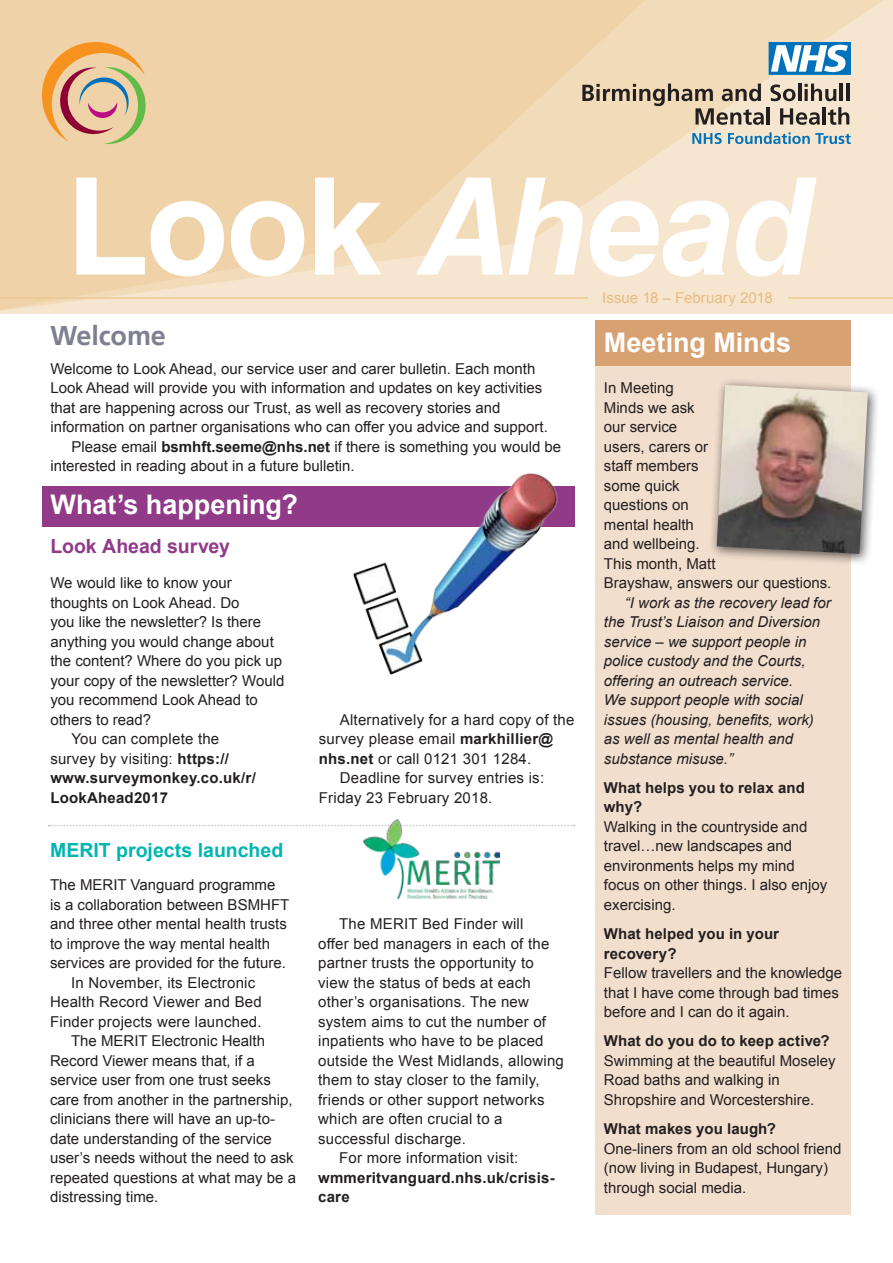
<style>
.page{position:relative;width:893px;height:1263px;background:#fff}
.page>*{position:absolute;margin:0;border:0;box-sizing:border-box;transform-origin:0 0}
.t1{font:700 27px "Arial";letter-spacing:-.005em;color:#fff}
.t2{font:700 27px "Frutiger";letter-spacing:-.005em;color:#7e7f91}
.t3{font:700 19.5px "Arial";color:#00b6b1}
.t4{font:700 19.5px "Arial";color:#903a88}
.t5{font:15px/19.5px "Arial";color:#231f20}
.t6{font:italic 15px/19.5px "Arial";color:#231f20}
.t7{font:700 15px/19.5px "Arial";letter-spacing:.01em;color:#231f20}
.t8{font:15px "Arial";color:#e7bb85}
.s1{font-weight:700}
</style>
<div class="page">
<div style="left:595px;top:365px;width:256px;height:849px;background:#f1decd"></div>
<div style="left:595px;top:320px;width:256px;height:45px;background:#d7a172"></div>
<svg style="left:49px;top:825px;width:525px;height:1px"></svg>
<svg style="left:668px;top:0;width:225px;height:314px;background:#f4e2c8"></svg>
<svg style="left:0;top:0;width:668px;height:314px;background:#f0d6af"></svg>
<hr style="left:788px;top:297px;width:105px;height:2px;background:#ecc892">
<hr style="left:0;top:297px;width:588px;height:2px;background:#ecc892">
<div style="left:42px;top:486px;width:532px;height:40px;background:#903a88"></div>
<svg style="left:42px;top:42px;width:108px;height:103px;background:#ddb787"></svg>
<svg style="left:76px;top:178px;width:741px;height:99px"></svg>
<svg style="left:769px;top:42px;width:82px;height:33px"></svg>
<svg style="left:770px;top:84px;width:25px;height:17px"></svg>
<hr style="left:798px;top:84px;width:3px;height:17px;background:#231f20">
<svg style="left:804px;top:84px;width:32px;height:17px"></svg>
<hr style="left:840px;top:84px;width:3px;height:17px;background:#231f20">
<hr style="left:846px;top:84px;width:3px;height:17px;background:#231f20">
<svg style="left:582px;top:84px;width:182px;height:41px;background:#c2b098"></svg>
<hr style="left:767px;top:107px;width:3px;height:18px;background:#231f20">
<svg style="left:780px;top:108px;width:40px;height:17px"></svg>
<hr style="left:823px;top:107px;width:3px;height:18px;background:#231f20">
<svg style="left:828px;top:107px;width:21px;height:18px"></svg>
<svg style="left:692px;top:133px;width:30px;height:11px"></svg>
<svg style="left:728px;top:132px;width:123px;height:12px"></svg>
<img style="left:363px;top:819px;width:137px;height:80px">
<img style="left:345px;top:473px;width:217px;height:202px">
<div style="left:708px;top:376px;width:171px;height:189px;background:#231f20;opacity:.75"></div>
<img style="left:717px;top:385px;width:151px;height:169px">
<h1 class="t2" style="left:50px;top:319px;width:117px">Welcome</h1>
<p class="t5" style="left:50px;top:359px;width:486px">Welcome to Look Ahead, our service user and carer bulletin. Each month</p>
<p class="t5" style="left:50px;top:378px;width:493px">Look Ahead will provide you with information and updates on key activities</p>
<p class="t5" style="left:50px;top:398px;width:452px">that are happening across our Trust, as well as recovery stories and</p>
<p class="t5" style="left:50px;top:417px;width:499px">information on partner organisations who can offer you advice and support.</p>
<p class="t5" style="left:71px;top:437px;width:491px">Please email <span class="s1">bsmhft.seeme@nhs.net</span> if there is something you would be</p>
<p class="t5" style="left:50px;top:456px;width:306px">interested in reading about in a future bulletin.</p>
<h1 class="t1" style="left:51px;top:486px;width:249px">What’s happening?</h1>
<h2 class="t4" style="left:50px;top:533px;width:181px">Look Ahead survey</h2>
<p class="t5" style="left:50px;top:573px;width:183px">We would like to know your</p>
<p class="t5" style="left:50px;top:593px;width:191px">thoughts on Look Ahead. Do</p>
<p class="t5" style="left:50px;top:612px;width:212px">you like the newsletter? Is there</p>
<p class="t5" style="left:50px;top:632px;width:225px">anything you would change about</p>
<p class="t5" style="left:50px;top:651px;width:233px">the content? Where do you pick up</p>
<p class="t5" style="left:50px;top:671px;width:235px">your copy of the newsletter? Would</p>
<p class="t5" style="left:50px;top:690px;width:209px">you recommend Look Ahead to</p>
<p class="t5" style="left:50px;top:710px;width:102px">others to read?</p>
<p class="t5" style="left:71px;top:729px;width:149px">You can complete the</p>
<p class="t5" style="left:50px;top:749px;width:180px">survey by visiting: <span class="s1">https://</span></p>
<p class="t7" style="left:50px;top:768px;width:207px">www.surveymonkey.co.uk/r/</p>
<p class="t7" style="left:50px;top:788px;width:119px">LookAhead2017</p>
<h2 class="t3" style="left:50px;top:837px;width:235px">MERIT projects launched</h2>
<p class="t5" style="left:50px;top:875px;width:227px">The MERIT Vanguard programme</p>
<p class="t5" style="left:50px;top:895px;width:241px">is a collaboration between BSMHFT</p>
<p class="t5" style="left:50px;top:914px;width:238px">and three other mental health trusts</p>
<p class="t5" style="left:50px;top:934px;width:222px">to improve the way mental health</p>
<p class="t5" style="left:50px;top:953px;width:237px">services are provided for the future.</p>
<p class="t5" style="left:71px;top:973px;width:186px">In November, its Electronic</p>
<p class="t5" style="left:50px;top:992px;width:213px">Health Record Viewer and Bed</p>
<p class="t5" style="left:50px;top:1012px;width:213px">Finder projects were launched.</p>
<p class="t5" style="left:71px;top:1031px;width:195px">The MERIT Electronic Health</p>
<p class="t5" style="left:50px;top:1051px;width:206px">Record Viewer means that, if a</p>
<p class="t5" style="left:50px;top:1070px;width:222px">service user from one trust seeks</p>
<p class="t5" style="left:50px;top:1090px;width:244px">care from another in the partnership,</p>
<p class="t5" style="left:50px;top:1109px;width:227px">clinicians there will have an up-to-</p>
<p class="t5" style="left:50px;top:1129px;width:223px">date understanding of the service</p>
<p class="t5" style="left:50px;top:1148px;width:245px">user’s needs without the need to ask</p>
<p class="t5" style="left:50px;top:1168px;width:247px">repeated questions at what may be a</p>
<p class="t5" style="left:50px;top:1187px;width:110px">distressing time.</p>
<p class="t5" style="left:340px;top:710px;width:236px">Alternatively for a hard copy of the</p>
<p class="t5" style="left:319px;top:729px;width:236px">survey please email <span class="s1">markhillier@</span></p>
<p class="t5" style="left:319px;top:749px;width:214px"><span class="s1">nhs.net</span> or call 0121 301 1284.</p>
<p class="t5" style="left:340px;top:768px;width:206px">Deadline for survey entries is:</p>
<p class="t5" style="left:319px;top:788px;width:175px">Friday 23 February 2018.</p>
<p class="t5" style="left:339px;top:914px;width:186px">The MERIT Bed Finder will</p>
<p class="t5" style="left:318px;top:934px;width:233px">offer bed managers in each of the</p>
<p class="t5" style="left:318px;top:953px;width:217px">partner trusts the opportunity to</p>
<p class="t5" style="left:318px;top:973px;width:214px">view the status of beds at each</p>
<p class="t5" style="left:318px;top:992px;width:212px">other’s organisations. The new</p>
<p class="t5" style="left:318px;top:1012px;width:229px">system aims to cut the number of</p>
<p class="t5" style="left:318px;top:1031px;width:227px">inpatients who have to be placed</p>
<p class="t5" style="left:318px;top:1051px;width:247px">outside the West Midlands, allowing</p>
<p class="t5" style="left:318px;top:1070px;width:223px">them to stay closer to the family,</p>
<p class="t5" style="left:318px;top:1090px;width:228px">friends or other support networks</p>
<p class="t5" style="left:318px;top:1109px;width:186px">which are often crucial to a</p>
<p class="t5" style="left:318px;top:1129px;width:149px">successful discharge.</p>
<p class="t5" style="left:339px;top:1148px;width:181px">For more information visit:</p>
<p class="t7" style="left:318px;top:1168px;width:238px">wmmeritvanguard.nhs.uk/crisis&shy;care</p>
<p class="t8" style="left:602px;top:288px;width:172px">Issue 18 – February 2018</p>
<h1 class="t1" style="left:604px;top:324px;width:189px">Meeting Minds</h1>
<p class="t5" style="left:604px;top:378px;width:229px">In Meeting<br>Minds we ask<br>our service<br>users, carers or<br>staff members<br>some quick<br>questions on<br>mental health<br>and wellbeing.<br>This month, Matt<br>Brayshaw, answers our questions.</p>
<p class="t6" style="left:604px;top:593px;width:228px;text-indent:21px">“I work as the recovery lead for the Trust’s Liaison and Diversion service – we support people in police custody and the Courts, offering an outreach service.<br>We support people with social issues (housing, benefits, work) as well as mental health and substance misuse.”</p>
<p class="t7" style="left:604px;top:778px;width:203px">What helps you to relax and why?</p>
<p class="t5" style="left:604px;top:817px;width:225px">Walking in the countryside and travel…new landscapes and environments helps my mind focus on other things. I also enjoy exercising.</p>
<p class="t7" style="left:604px;top:924px;width:177px">What helped you in your recovery?</p>
<p class="t5" style="left:604px;top:963px;width:240px">Fellow travellers and the knowledge that I have come through bad times before and I can do it again.</p>
<p class="t7" style="left:604px;top:1032px;width:227px">What do you do to keep active?</p>
<p class="t5" style="left:604px;top:1051px;width:233px">Swimming at the beautiful Moseley<br>Road baths and walking in<br>Shropshire and Worcestershire.</p>
<p class="t7" style="left:604px;top:1119px;width:174px">What makes you laugh?</p>
<p class="t5" style="left:604px;top:1139px;width:239px">One-liners from an old school friend (now living in Budapest, Hungary) through social media.</p>
</div>
